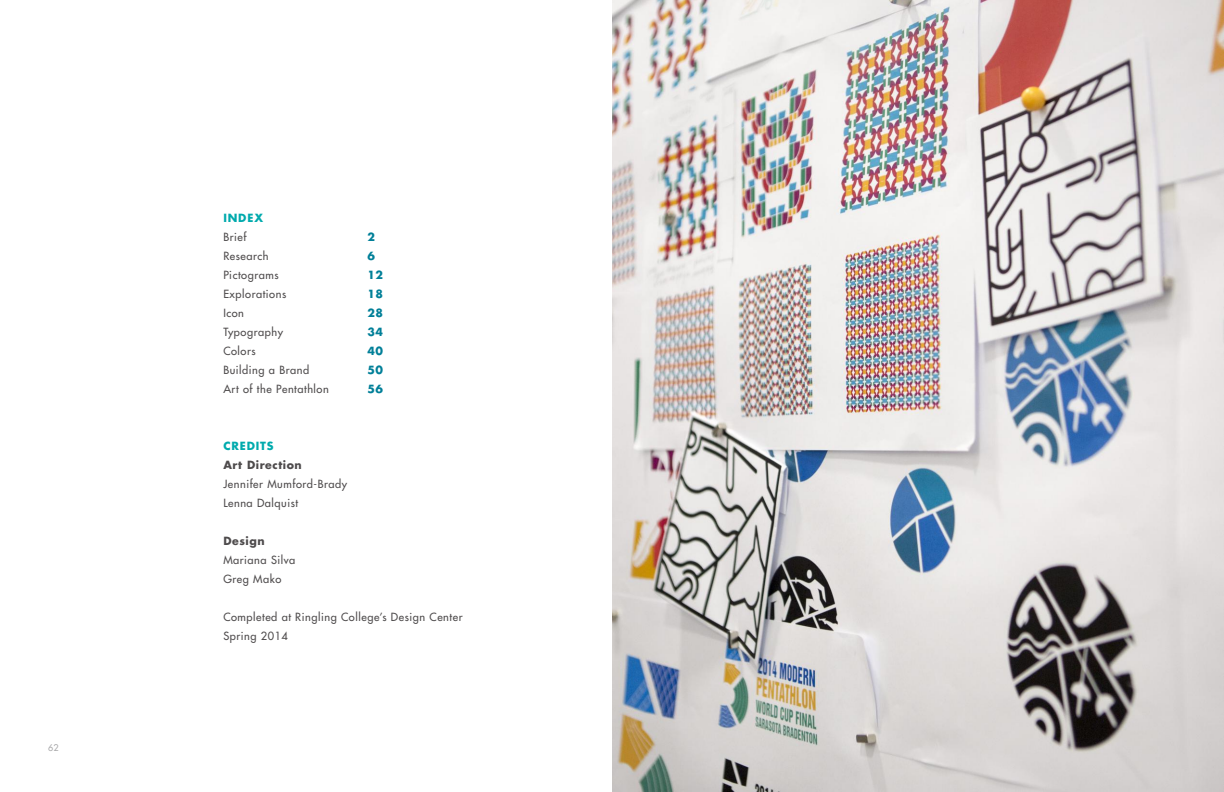
<style>
.page{position:relative;width:1224px;height:792px;background:#fff}
.page>*{position:absolute;margin:0;border:0;box-sizing:border-box;transform-origin:0 0}
.t1{font:11px/19px "Futura";letter-spacing:.05em;color:#4e4b4c}
.t2{font:700 11px "Futura";letter-spacing:.05em;color:#4e4b4c}
.t3{font:700 11px "Futura";letter-spacing:.05em;color:#007f98}
.t4{font:700 11px "Futura";letter-spacing:.08em;color:#00aaad}
.t5{font:9px "Futura";color:#aaaaac}
</style>
<div class="page">
<img style="left:612px;top:0;width:612px;height:792px">
<p class="t5" style="left:48px;top:742px;width:12px">62</p>
<p class="t4" style="left:223px;top:210px;width:41px">INDEX</p>
<p class="t1" style="left:223px;top:227px;width:25px">Brief</p>
<p class="t3" style="left:367px;top:229px;width:9px">2</p>
<p class="t1" style="left:223px;top:246px;width:47px">Research</p>
<p class="t3" style="left:367px;top:248px;width:9px">6</p>
<p class="t1" style="left:223px;top:265px;width:57px">Pictograms</p>
<p class="t3" style="left:367px;top:267px;width:17px">12</p>
<p class="t1" style="left:223px;top:284px;width:64px">Explorations</p>
<p class="t3" style="left:367px;top:286px;width:17px">18</p>
<p class="t1" style="left:223px;top:303px;width:22px">Icon</p>
<p class="t3" style="left:367px;top:305px;width:17px">28</p>
<p class="t1" style="left:223px;top:322px;width:61px">Typography</p>
<p class="t3" style="left:367px;top:324px;width:17px">34</p>
<p class="t1" style="left:223px;top:341px;width:34px">Colors</p>
<p class="t3" style="left:367px;top:343px;width:17px">40</p>
<p class="t1" style="left:223px;top:360px;width:87px">Building a Brand</p>
<p class="t3" style="left:367px;top:362px;width:17px">50</p>
<p class="t1" style="left:223px;top:379px;width:107px">Art of the Pentathlon</p>
<p class="t3" style="left:367px;top:381px;width:17px">56</p>
<p class="t4" style="left:223px;top:438px;width:52px">CREDITS</p>
<p class="t2" style="left:223px;top:457px;width:80px">Art Direction</p>
<p class="t1" style="left:223px;top:474px;width:125px">Jennifer Mumford-Brady<br>Lenna Dalquist</p>
<p class="t2" style="left:223px;top:533px;width:43px">Design</p>
<p class="t1" style="left:223px;top:550px;width:74px">Mariana Silva<br>Greg Mako</p>
<p class="t1" style="left:223px;top:607px;width:241px">Completed at Ringling College’s Design Center<br>Spring 2014</p>
</div>
